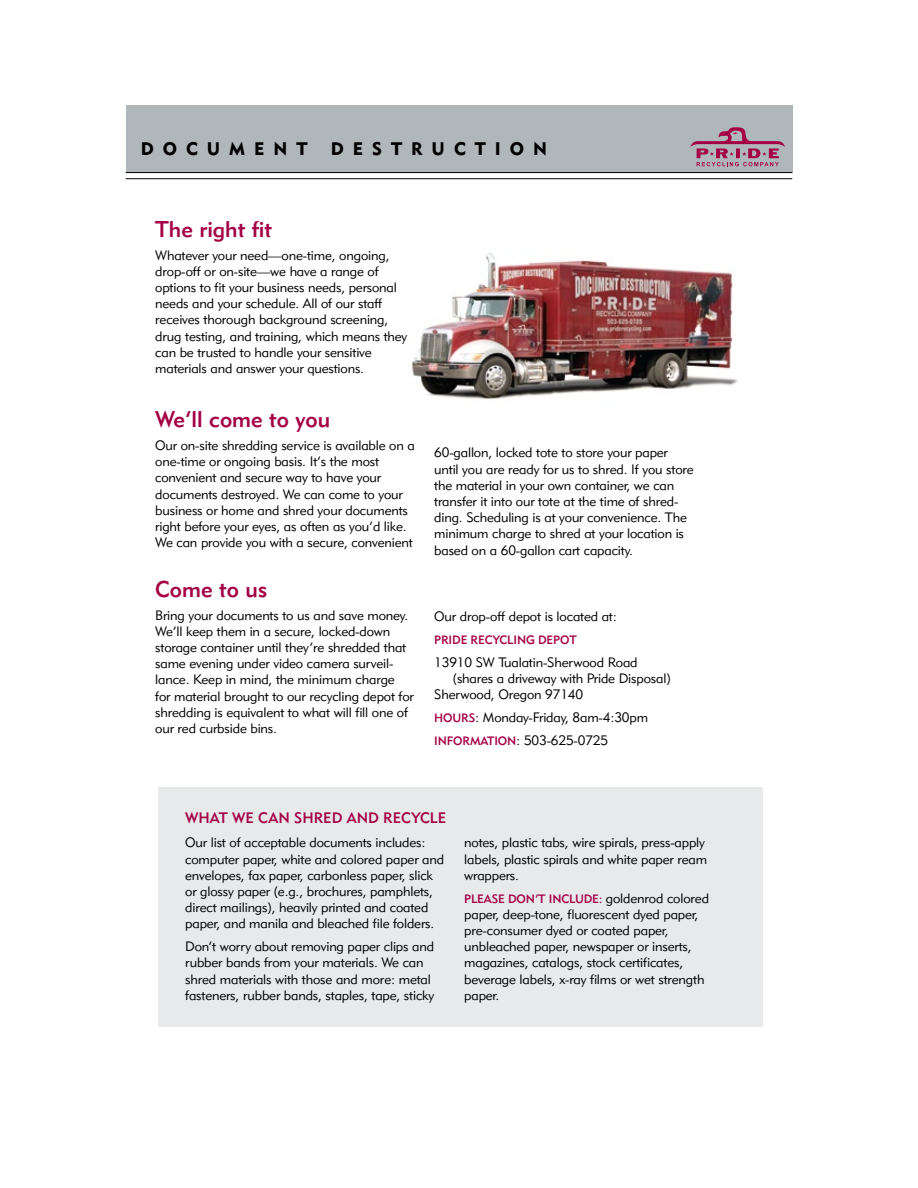
<style>
.page{position:relative;width:918px;height:1188px;background:#fff}
.page>*{position:absolute;margin:0;border:0;box-sizing:border-box;transform-origin:0 0}
.t1{font:22.5px "Geometric 415 BT Medium A";color:#a40046}
.t2{font:18px "Geometric 415 BT Black A";letter-spacing:.5em;color:#000}
.t3{font:15px "Geometric 415 BT Medium A";color:#a40046}
.t4{font:13.5px/16.2px "Geometric 415 BT Lite A";letter-spacing:-.01em;color:#000}
.t5{font:12px "Geometric 415 BT Medium A";letter-spacing:-.01em;color:#a40046}
.s1{font-family:"Geometric 415 BT Medium A";font-size:12px;color:#a40046}
.s2{font-family:"Geometric 415 BT Lite A";font-size:13.5px;color:#000}
</style>
<div class="page">
<img style="left:411px;top:252px;width:327px;height:148px">
<div style="left:158px;top:788px;width:605px;height:240px;background:#e7e9eb"></div>
<div style="left:126px;top:106px;width:666px;height:67px;background:#b0b7bb"></div>
<hr style="left:126px;top:178px;width:666px;height:1px;background:#000">
<hr style="left:126px;top:172px;width:666px;height:1px;background:#000">
<svg style="left:690px;top:127px;width:95px;height:39px"></svg>
<h2 class="t2" style="left:141px;top:138px;width:168px">DOCUMENT</h2>
<h2 class="t2" style="left:331px;top:138px;width:218px">DESTRUCTION</h2>
<h1 class="t1" style="left:155px;top:215px;width:118px">THE RIGHT FIT</h1>
<p class="t4" style="left:155px;top:247px;width:254px">Whatever your need—one-time, ongoing, drop-off or on-site—we have a range of options to fit your business needs, personal needs and your schedule. All of our staff receives thorough background screening, drug testing, and training, which means they can be trusted to handle your sensitive materials and answer your questions.</p>
<h1 class="t1" style="left:155px;top:405px;width:176px">WE’LL COME TO YOU</h1>
<p class="t4" style="left:155px;top:437px;width:261px">Our on-site shredding service is available on a one-time or ongoing basis. It’s the most convenient and secure way to have your documents destroyed. We can come to your business or home and shred your documents right before your eyes, as often as you’d like.<br>We can provide you with a secure, convenient</p>
<p class="t4" style="left:434px;top:444px;width:261px">60-gallon, locked tote to store your paper until you are ready for us to shred. If you store the material in your own container, we can transfer it into our tote at the time of shred&shy;ding. Scheduling is at your convenience. The minimum charge to shred at your location is based on a 60-gallon cart capacity.</p>
<h1 class="t1" style="left:155px;top:575px;width:114px">COME TO US</h1>
<p class="t4" style="left:155px;top:607px;width:260px">Bring your documents to us and save money.<br>We’ll keep them in a secure, locked-down storage container until they’re shredded that same evening under video camera surveil&shy;lance. Keep in mind, the minimum charge<br>for material brought to our recycling depot for shredding is equivalent to what will fill one of our red curbside bins.</p>
<p class="t4" style="left:434px;top:608px;width:184px">Our drop-off depot is located at:</p>
<p class="t5" style="left:434px;top:632px;width:144px">PRIDE RECYCLING DEPOT</p>
<p class="t4" style="left:434px;top:654px;width:205px">13910 SW Tualatin-Sherwood Road</p>
<p class="t4" style="left:453px;top:670px;width:219px">(shares a driveway with Pride Disposal)</p>
<p class="t4" style="left:434px;top:686px;width:150px">Sherwood, Oregon 97140</p>
<p class="t4" style="left:434px;top:706px;width:215px;line-height:23px"><span class="s1">HOURS</span> : Monday-Friday, 8am-4:30pm<br><span class="s1">INFORMATION</span>: 503-625-0725</p>
<p class="t3" style="left:185px;top:809px;width:262px">WHAT WE CAN SHRED AND RECYC LE</p>
<p class="t4" style="left:185px;top:834px;width:260px">Our list of acceptable documents includes: computer paper, white and colored paper and envelopes, fax paper, carbonless paper, slick or glossy paper (e.g., brochures, pamphlets, direct mailings), heavily printed and coated paper, and manila and bleached file folders.</p>
<p class="t4" style="left:185px;top:938px;width:251px">Don’t worry about removing paper clips and rubber bands from your materials. We can shred materials with those and more: metal fasteners, rubber bands, staples, tape, sticky</p>
<p class="t4" style="left:464px;top:834px;width:244px">notes, plastic tabs, wire spirals, press-apply labels, plastic spirals and white paper ream wrappers.</p>
<p class="t5" style="left:464px;top:891px;width:246px">PLEASE DON’T INCLUDE: <span class="s2">goldenrod colored</span></p>
<p class="t4" style="left:464px;top:906px;width:242px">paper, deep-tone, fluorescent dyed paper, pre-consumer dyed or coated paper, unbleached paper, newspaper or inserts, magazines, catalogs, stock certificates, beverage labels, x-ray films or wet strength paper.</p>
</div>
